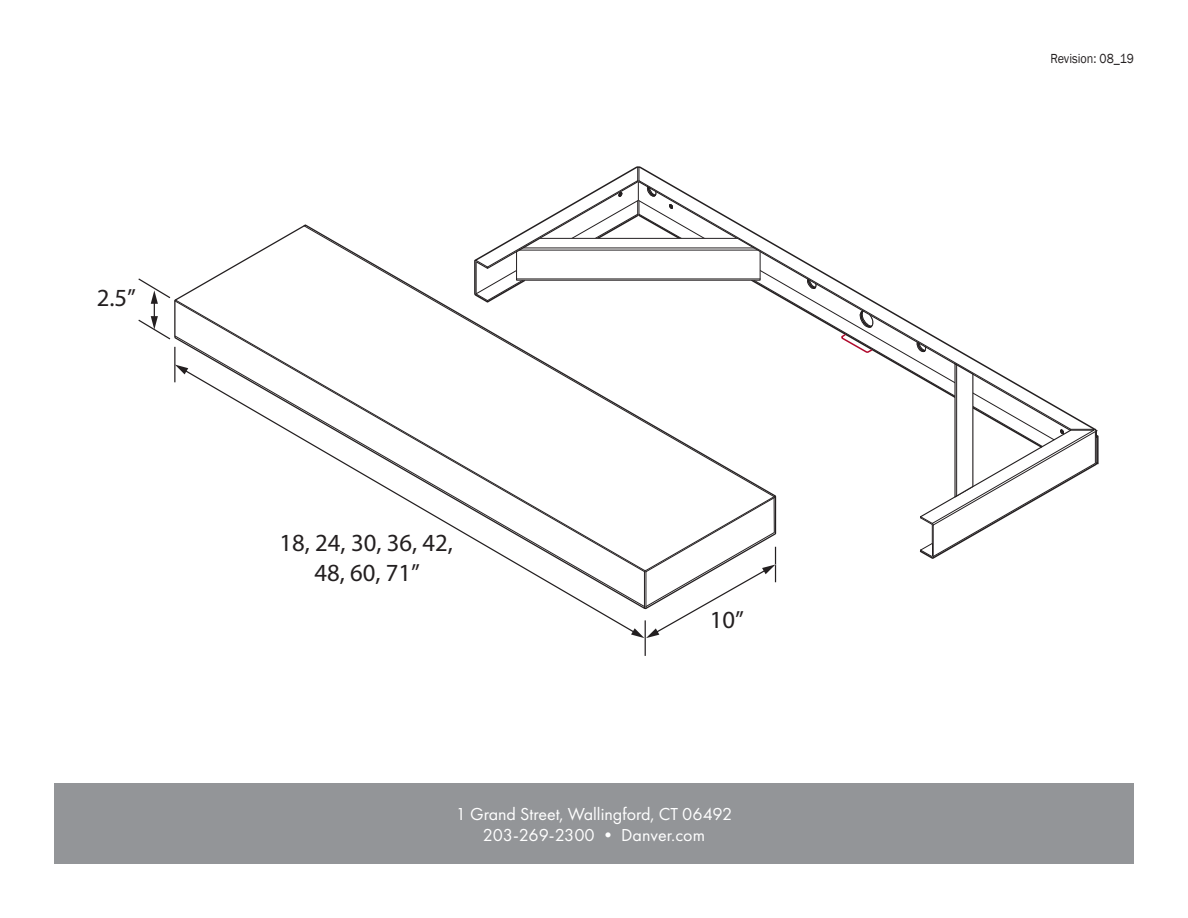
<style>
.page{position:relative;width:1188px;height:918px;background:#fff}
.page>*{position:absolute;margin:0;border:0;box-sizing:border-box;transform-origin:0 0}
.t1{font:24.75px/29.7px "Myriad Pro";color:#231f20;text-align:center}
.t2{font:18px "Futura PT";color:#fff}
.Body_Copy{font:13.5px "Franklin Gothic";color:#231f20;scale:.9 1}
</style>
<div class="page">
<div style="left:54px;top:783px;width:1080px;height:81px;background:#939598"></div>
<svg style="left:174px;top:224px;width:134px;height:159px"></svg>
<svg style="left:304px;top:226px;width:171px;height:142px"></svg>
<hr style="left:645px;top:620px;width:1px;height:36px;background:#231f20">
<hr style="left:174px;top:347px;width:1px;height:35px;background:#231f20">
<svg style="left:183px;top:368px;width:292px;height:172px"></svg>
<svg style="left:175px;top:365px;width:13px;height:9px"></svg>
<svg style="left:475px;top:167px;width:624px;height:471px"></svg>
<svg style="left:138px;top:278px;width:33px;height:62px"></svg>
<p class="t1" style="left:97px;top:283px;width:41px">2.5”</p>
<p class="t1" style="left:280px;top:527px;width:175px">18, 24, 30, 36, 42,<br>48, 60, 71”</p>
<p class="t1" style="left:710px;top:605px;width:36px">10”</p>
<p class="t2" style="left:456px;top:803px;width:278px">1 Grand Street, Wallingford, CT 06492</p>
<p class="t2" style="left:483px;top:824px;width:224px">203-269-2300 • Danver.com</p>
<p class="Body_Copy" style="left:1051px;top:51px;width:94px">Revision: 08_19</p>
</div>
